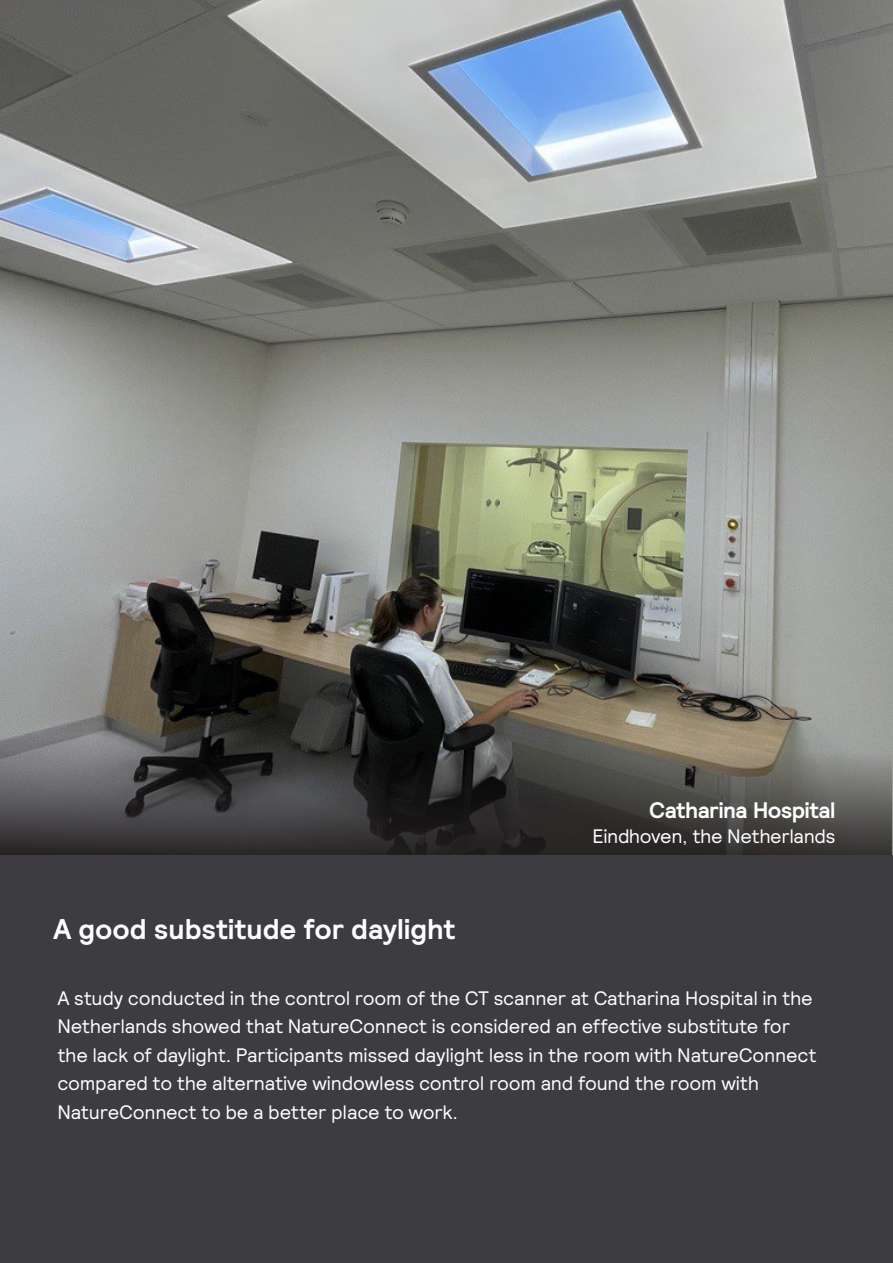
<style>
.page{position:relative;width:893px;height:1263px;background:#fff}
.page>*{position:absolute;margin:0;border:0;box-sizing:border-box;transform-origin:0 0}
.Bold_Text{font:700 28.5px "Signify Relative";color:#fff}
.Name_and_job_title{font:700 22.5px "Signify Relative";letter-spacing:-.02em;color:#fff}
.Bold_Text-2{font:19.5px/28.5px "Signify Relative";letter-spacing:-.01em;color:#fff}
.Name_and_job_title-2{font:19.5px "Signify Relative";letter-spacing:-.02em;color:#fff}
</style>
<div class="page">
<div style="left:0;top:854px;width:893px;height:409px;background:#3c3c41"></div>
<img style="left:0;top:0;width:893px;height:854px">
<svg style="left:0;top:723px;width:892px;height:131px;background:#494845"></svg>
<p class="Bold_Text" style="left:54px;top:910px;width:403px">A good substitude for daylight</p>
<p class="Name_and_job_title" style="left:649px;top:795px;width:188px">Catharina Hospital</p>
<p class="Name_and_job_title-2" style="left:592px;top:823px;width:245px">Eindhoven, the Netherlands</p>
<p class="Bold_Text-2" style="left:57px;top:983px;width:761px">A study conducted in the control room of the CT scanner at Catharina Hospital in the Netherlands showed that NatureConnect is considered an effective substitute for the lack of daylight. Participants missed daylight less in the room with NatureConnect compared to the alternative windowless control room and found the room with NatureConnect to be a better place to work.</p>
</div>
